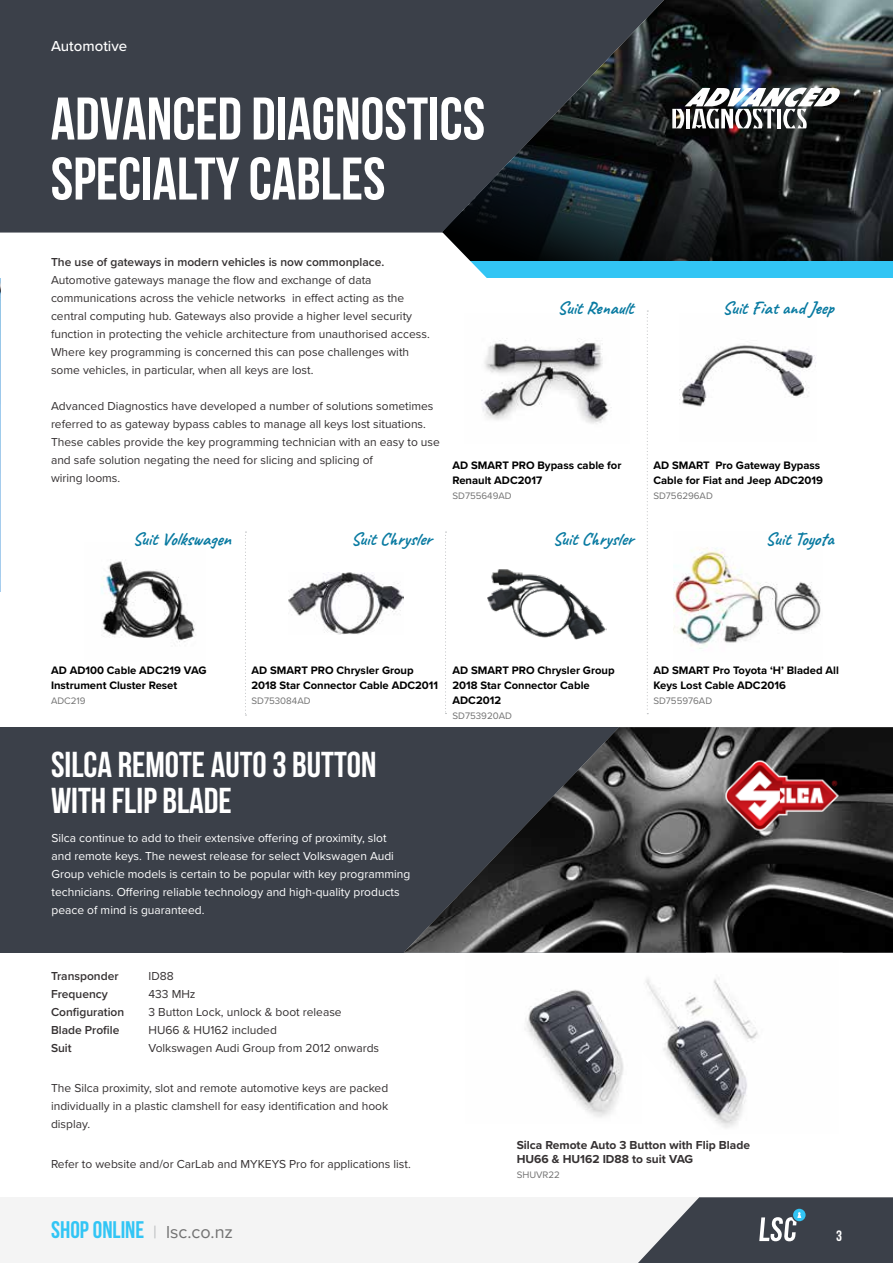
<style>
.page{position:relative;width:893px;height:1263px;background:#fff}
.page>*{position:absolute;margin:0;border:0;box-sizing:border-box;transform-origin:0 0}
.t1{font:700 60px/60px "Bebas Neue";color:#fff}
.t2{font:700 36px/36px "Bebas Neue";color:#fff}
.t3{font:700 24px "Bebas Neue";color:#32c5f4}
.t4{font:700 18px "Caveat";color:#087aa1}
.t5{font:18px "Proxima Nova";color:#727272}
.t6{font:500 15px "Proxima Nova";color:#fff}
.t7{font:700 15px "Bebas Neue";color:#fff}
.t8{font:12px/18px "Proxima Nova";color:#353132}
.t9{font:12px/18px "Proxima Nova";color:#fff}
.t10{font:600 12px/18px "Proxima Nova";color:#353132}
.t11{font:700 12px/14.4px "Proxima Nova";color:#353132}
.t12{font:700 11.25px/15px "Proxima Nova";color:#000}
.t13{font:9.75px "Proxima Nova";color:#727272}
.s1{color:#bcbec0}
</style>
<div class="page">
<div style="left:0;top:1197px;width:830px;height:66px;background:#f4f4f4"></div>
<svg style="left:638px;top:1197px;width:255px;height:66px"></svg>
<img style="left:0;top:278px;width:1px;height:313px">
<div style="left:0;top:0;width:893px;height:267px;background:#3b4049"></div>
<svg style="left:245px;top:531px;width:1px;height:185px"></svg>
<svg style="left:445px;top:531px;width:1px;height:183px"></svg>
<svg style="left:647px;top:311px;width:1px;height:403px"></svg>
<img style="left:481px;top:338px;width:131px;height:86px">
<img style="left:682px;top:345px;width:134px;height:62px">
<img style="left:101px;top:559px;width:94px;height:83px">
<img style="left:289px;top:572px;width:114px;height:63px">
<img style="left:488px;top:569px;width:118px;height:70px">
<img style="left:674px;top:547px;width:147px;height:102px">
<svg style="left:400px;top:0;width:493px;height:261px"></svg>
<div style="left:458px;top:261px;width:435px;height:17px;background:#32c5f4"></div>
<div style="left:0;top:233px;width:487px;height:45px;background:#fff"></div>
<div style="left:0;top:727px;width:706px;height:225px;background:#3b4049"></div>
<img style="left:404px;top:727px;width:489px;height:226px">
<img style="left:646px;top:978px;width:112px;height:150px">
<img style="left:702px;top:739px;width:157px;height:112px">
<img style="left:525px;top:989px;width:99px;height:128px">
<p class="t6" style="left:51px;top:35px;width:78px">Automotive</p>
<h1 class="t1" style="left:51px;top:88px;width:436px">ADVANCED DIAGNOSTICS<br>SPECIALTY CABLES</h1>
<p class="t10" style="left:51px;top:253px;width:335px">The use of gateways in modern vehicles is now commonplace.</p>
<p class="t8" style="left:51px;top:271px;width:380px">Automotive gateways manage the flow and exchange of data communications across the vehicle networks in effect acting as the central computing hub. Gateways also provide a higher level security function in protecting the vehicle architecture from unauthorised access.<br>Where key programming is concerned this can pose challenges with some vehicles, in particular, when all keys are lost.</p>
<p class="t8" style="left:51px;top:397px;width:390px">Advanced Diagnostics have developed a number of solutions sometimes referred to as gateway bypass cables to manage all keys lost situations.<br>These cables provide the key programming technician with an easy to use and safe solution negating the need for slicing and splicing of<br>wiring looms.</p>
<h3 class="t4" style="left:557px;top:297px;width:78px">Suit Renault</h3>
<p class="t12" style="left:452px;top:457px;width:170px">AD SMART PRO Bypass cable for<br>Renault ADC2017</p>
<p class="t13" style="left:452px;top:488px;width:61px">SD755649AD</p>
<h3 class="t4" style="left:722px;top:297px;width:113px">Suit Fiat and Jeep</h3>
<p class="t12" style="left:653px;top:457px;width:171px">AD SMART Pro Gateway Bypass<br>Cable for Fiat and Jeep ADC2019</p>
<p class="t13" style="left:653px;top:488px;width:61px">SD756296AD</p>
<h3 class="t4" style="left:132px;top:527px;width:102px">Suit Volkswagen</h3>
<h3 class="t4" style="left:351px;top:527px;width:82px">Suit Chrysler</h3>
<h3 class="t4" style="left:552px;top:527px;width:82px">Suit Chrysler</h3>
<h3 class="t4" style="left:765px;top:527px;width:70px">Suit Toyota</h3>
<p class="t12" style="left:51px;top:662px;width:157px">AD AD100 Cable ADC219 VAG<br>Instrument Cluster Reset</p>
<p class="t13" style="left:51px;top:693px;width:36px">ADC219</p>
<p class="t12" style="left:252px;top:662px;width:188px">AD SMART PRO Chrysler Group<br>2018 Star Connector Cable ADC2011</p>
<p class="t13" style="left:252px;top:693px;width:61px">SD753084AD</p>
<h2 class="t2" style="left:51px;top:746px;width:327px">SILCA REMOTE AUTO 3 BUTTON<br>WITH FLIP BLADE</h2>
<p class="t9" style="left:52px;top:828px;width:360px">Silca continue to add to their extensive offering of proximity, slot<br>and remote keys. The newest release for select Volkswagen Audi Group vehicle models is certain to be popular with key programming technicians. Offering reliable technology and high-quality products peace of mind is guaranteed.</p>
<p class="t12" style="left:452px;top:662px;width:164px">AD SMART PRO Chrysler Group<br>2018 Star Connector Cable<br>ADC2012</p>
<p class="t13" style="left:452px;top:708px;width:61px">SD753920AD</p>
<p class="t10" style="left:51px;top:967px;width:75px">Transponder<br>Frequency<br>Configuration<br>Blade Profile<br>Suit</p>
<p class="t8" style="left:149px;top:966px;width:232px">ID88<br>433 MHz<br>3 Button Lock, unlock &amp; boot release<br>HU66 &amp; HU162 included<br>Volkswagen Audi Group from 2012 onwards</p>
<p class="t12" style="left:653px;top:662px;width:187px">AD SMART Pro Toyota ‘H’ Bladed All<br>Keys Lost Cable ADC2016</p>
<p class="t13" style="left:653px;top:693px;width:60px">SD755976AD</p>
<p class="t8" style="left:51px;top:1079px;width:339px;text-align:justify">The Silca proximity, slot and remote automotive keys are packed individually in a plastic clamshell for easy identification and hook display.</p>
<p class="t8" style="left:51px;top:1154px;width:361px">Refer to website and/or CarLab and MYKEYS Pro for applications list.</p>
<p class="t11" style="left:517px;top:1137px;width:235px">Silca Remote Auto 3 Button with Flip Blade<br>HU66 &amp; HU162 ID88 to suit VAG</p>
<p class="t13" style="left:517px;top:1167px;width:45px">SHUVR22</p>
<h3 class="t3" style="left:51px;top:1217px;width:95px">SHOP ONLINE</h3>
<p class="t7" style="left:836px;top:1228px;width:7px">3</p>
<h3 class="t5" style="left:153px;top:1219px;width:82px"><span class="s1">|</span> lsc.co.nz</h3>
</div>
